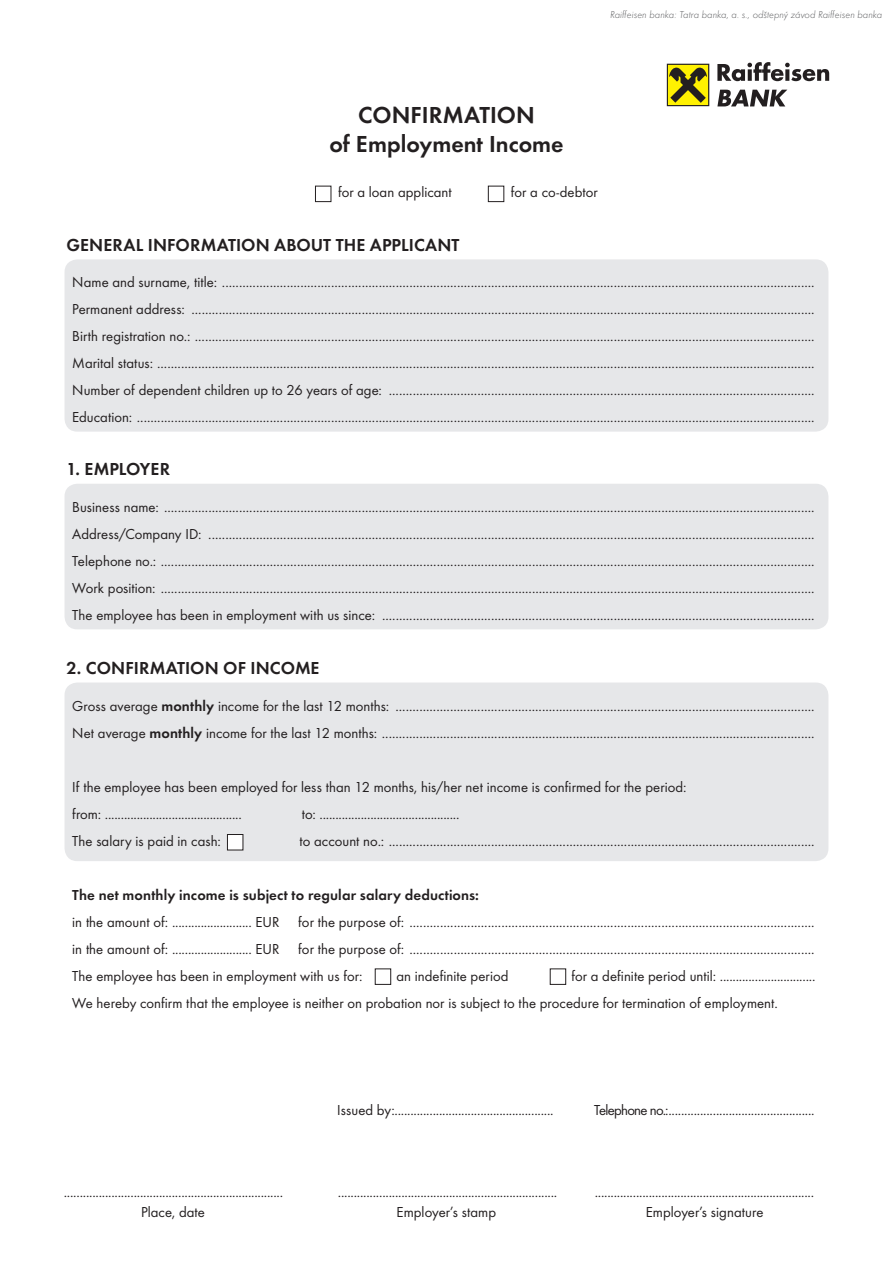
<style>
.page{position:relative;width:893px;height:1263px;background:#fff}
.page>*{position:absolute;margin:0;border:0;box-sizing:border-box;transform-origin:0 0}
.t1{font:24px/28.8px "Futura Dem";color:#231f20;text-align:center}
.t2{font:18px "Futura Dem";color:#231f20}
.t3{font:15px/27px "Futura Boo";letter-spacing:.005em;color:#231f20;text-align:justify}
.t4{font:15px "Futura Boo";letter-spacing:-.045em;color:#231f20}
.t5{font:15px "Futura Dem";letter-spacing:.01em;color:#231f20}
.t6{font:italic 300 10.5px "Futura";color:#57585a}
.s1{font-family:"Futura Dem"}
</style>
<div class="page">
<svg style="left:667px;top:64px;width:42px;height:42px"></svg>
<div style="left:668px;top:65px;width:40px;height:40px;background:#fff101"></div>
<svg style="left:669px;top:67px;width:38px;height:36px"></svg>
<svg style="left:717px;top:62px;width:112px;height:19px"></svg>
<svg style="left:717px;top:90px;width:70px;height:16px"></svg>
<div style="left:315px;top:186px;width:16px;height:16px;border:1px solid #231f20"></div>
<div style="left:488px;top:186px;width:16px;height:16px;border:1px solid #231f20"></div>
<div style="left:65px;top:259px;width:763px;height:173px;background:#e6e7e9;border-radius:13px"></div>
<div style="left:65px;top:484px;width:763px;height:145px;background:#e6e7e9;border-radius:13px"></div>
<div style="left:65px;top:682px;width:763px;height:179px;background:#e6e7e9;border-radius:13px"></div>
<div style="left:227px;top:834px;width:16px;height:16px;background:#fff"></div>
<div style="left:227px;top:834px;width:16px;height:16px;border:1px solid #231f20"></div>
<div style="left:375px;top:968px;width:16px;height:17px;border:1px solid #231f20"></div>
<div style="left:550px;top:968px;width:16px;height:17px;border:1px solid #231f20"></div>
<p class="t6" style="left:610px;top:11px;width:274px">Raiffeisen banka: Tatra banka, a. s., odštepný závod Raiffeisen banka</p>
<h1 class="t1" style="left:329px;top:103px;width:236px">CONFIRMATION<br>of Employment Income</h1>
<p class="t3" style="left:338px;top:180px;width:115px">for a loan applicant</p>
<p class="t3" style="left:511px;top:180px;width:88px">for a co-debtor</p>
<p class="t2" style="left:66px;top:237px;width:395px">GENERAL INFORMATION ABOUT THE APPLICANT</p>
<p class="t3" style="left:72px;top:270px;width:744px">Name and surname, title: ..............................................................................................................................................................................<br>Permanent address: .......................................................................................................................................................................................<br>Birth registration no.: ......................................................................................................................................................................................<br>Marital status: .................................................................................................................................................................................................<br>Number of dependent children up to 26 years of age: .............................................................................................................................<br>Education: .......................................................................................................................................................................................................</p>
<p class="t2" style="left:66px;top:461px;width:105px">1. EMPLOYER</p>
<p class="t3" style="left:72px;top:494px;width:744px">Business name: ...............................................................................................................................................................................................<br>Address/Company ID: ..................................................................................................................................................................................<br>Telephone no.: ................................................................................................................................................................................................<br>Work position: ................................................................................................................................................................................................<br>The employee has been in employment with us since: ...............................................................................................................................</p>
<p class="t2" style="left:66px;top:660px;width:255px">2. CONFIRMATION OF INCOME</p>
<p class="t3" style="left:72px;top:693px;width:744px">Gross average <span class="s1">monthly</span> income for the last 12 months: ...........................................................................................................................<br>Net average <span class="s1">monthly</span> income for the last 12 months: ...............................................................................................................................</p>
<p class="t3" style="left:72px;top:774px;width:616px">If the employee has been employed for less than 12 months, his/her net income is confirmed for the period: from: ...........................................</p>
<p class="t3" style="left:302px;top:801px;width:159px">to: ............................................</p>
<p class="t3" style="left:72px;top:828px;width:150px">The salary is paid in cash:</p>
<p class="t3" style="left:299px;top:828px;width:517px">to account no.: .............................................................................................................................</p>
<p class="t5" style="left:72px;top:888px;width:408px">The net monthly income is subject to regular salary deductions:</p>
<p class="t3" style="left:72px;top:909px;width:744px">in the amount of: ......................... EUR for the purpose of: ....................................................................................................................... in the amount of: ......................... EUR for the purpose of: .......................................................................................................................<br>The employee has been in employment with us for:</p>
<p class="t3" style="left:72px;top:963px;width:745px;text-indent:499px">for a definite period until: ..............................<br>We hereby confirm that the employee is neither on probation nor is subject to the procedure for termination of employment.</p>
<p class="t3" style="left:396px;top:963px;width:114px">an indefinite period</p>
<p class="t3" style="left:337px;top:1097px;width:218px">Issued by:..................................................</p>
<p class="t4" style="left:594px;top:1103px;width:222px">Telephone no.:..............................................</p>
<p class="t3" style="left:64px;top:1180px;width:221px">.....................................................................</p>
<p class="t3" style="left:338px;top:1180px;width:221px">.....................................................................</p>
<p class="t3" style="left:595px;top:1180px;width:221px">.....................................................................</p>
<p class="t3" style="left:141px;top:1199px;width:65px">Place, date</p>
<p class="t3" style="left:397px;top:1199px;width:101px">Employer’s stamp</p>
<p class="t3" style="left:646px;top:1199px;width:119px">Employer’s signature</p>
</div>
